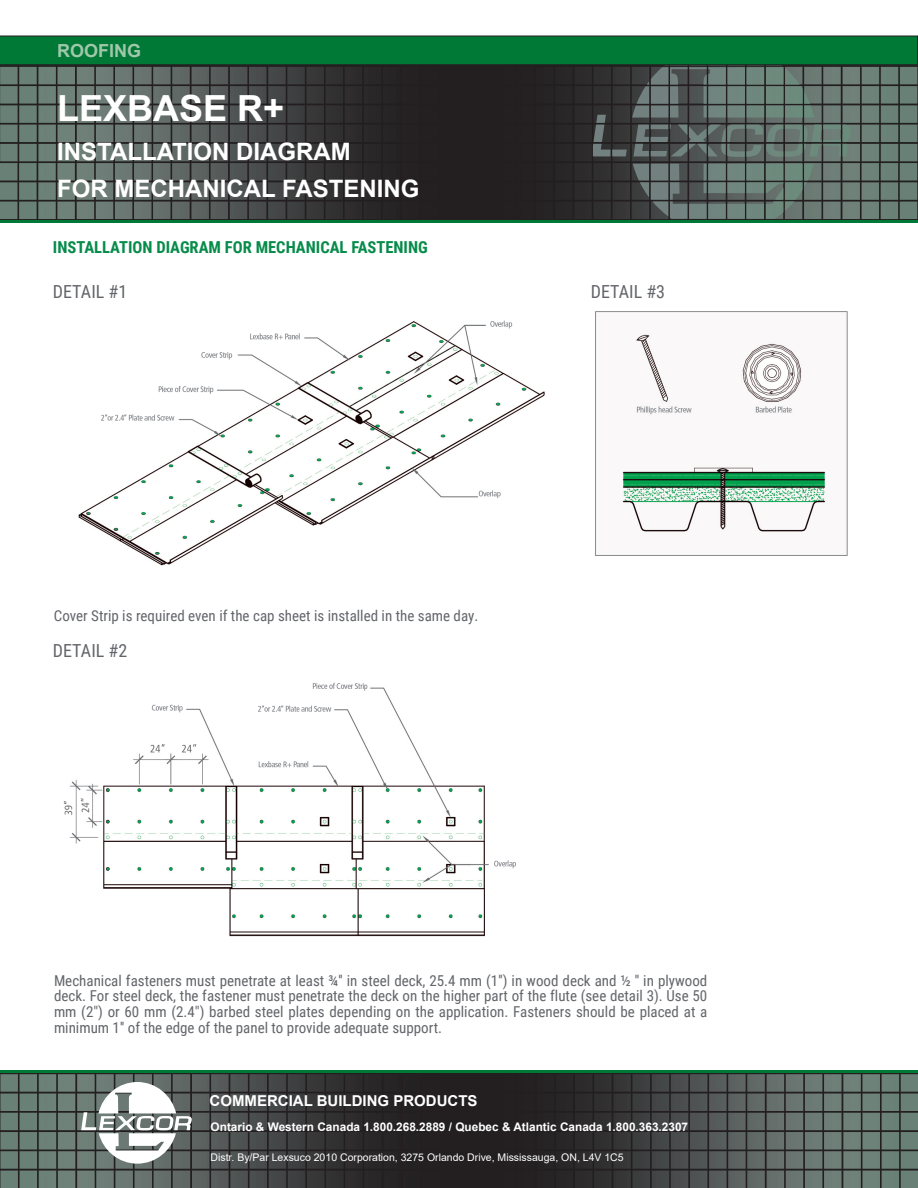
<style>
.page{position:relative;width:918px;height:1188px;background:#fff}
.page>*{position:absolute;margin:0;border:0;box-sizing:border-box;transform-origin:0 0}
.t1{font:700 36px "Arial";color:#fff}
.t2{font:700 24px "Arial";color:#fff}
.t3{font:18px "Roboto Condensed";color:#63656a}
.t4{font:700 18px "Arial";color:#9fc8aa}
.t5{font:700 16.5px "Roboto Condensed";color:#068b4a}
.t6{font:15px/15.8px "Roboto Condensed";color:#63656a;text-align:justify}
.t7{font:700 15px "Arial";color:#fff}
.t8{font:700 11.85px "Arial";color:#fff}
.t9{font:10.5px "Arial";color:#fff}
</style>
<div class="page">
<hr style="left:0;top:220px;width:918px;height:3px;background:#007836">
<svg style="left:0;top:1073px;width:918px;height:115px;background:#434846"></svg>
<hr style="left:0;top:1070px;width:918px;height:3px;background:#007836">
<svg style="left:0;top:1074px;width:918px;height:90px;background:#4c504f"></svg>
<svg style="left:0;top:36px;width:918px;height:183px;background:#3c5347"></svg>
<img style="left:595px;top:311px;width:253px;height:245px">
<img style="left:78px;top:320px;width:467px;height:246px">
<img style="left:63px;top:682px;width:453px;height:255px">
<p class="t4" style="left:57px;top:38px;width:86px">ROOFING</p>
<p class="t1" style="left:57px;top:82px;width:229px">LEXBASE R+</p>
<p class="t2" style="left:57px;top:134px;width:295px">INSTALLATION DIAGRAM</p>
<p class="t2" style="left:57px;top:172px;width:364px">FOR MECHANICAL FASTENING</p>
<p class="t5" style="left:53px;top:235px;width:376px">INSTALLATION DIAGRAM FOR MECHANICAL FASTENING</p>
<p class="t3" style="left:53px;top:278px;width:76px">DETAIL #1</p>
<p class="t3" style="left:591px;top:278px;width:76px">DETAIL #3</p>
<p class="t6" style="left:54px;top:607px;width:426px">Cover Strip is required even if the cap sheet is installed in the same day.</p>
<p class="t3" style="left:53px;top:638px;width:76px">DETAIL #2</p>
<p class="t6" style="left:54px;top:972px;width:655px">Mechanical fasteners must penetrate at least ¾'' in steel deck, 25.4 mm (1'') in wood deck and ½ '' in plywood deck. For steel deck, the fastener must penetrate the deck on the higher part of the flute (see detail 3). Use 50 mm (2") or 60 mm (2.4") barbed steel plates depending on the application. Fasteners should be placed at a minimum 1'' of the edge of the panel to provide adequate support.</p>
<p class="t7" style="left:210px;top:1090px;width:270px">COMMERCIAL BUILDING PRODUCTS</p>
<p class="t8" style="left:211px;top:1118px;width:479px">Ontario &amp; Western Canada 1.800.268.2889 / Quebec &amp; Atlantic Canada 1.800.363.2307</p>
<p class="t9" style="left:211px;top:1150px;width:415px">Distr. By/Par Lexsuco 2010 Corporation, 3275 Orlando Drive, Mississauga, ON, L4V 1C5</p>
</div>
